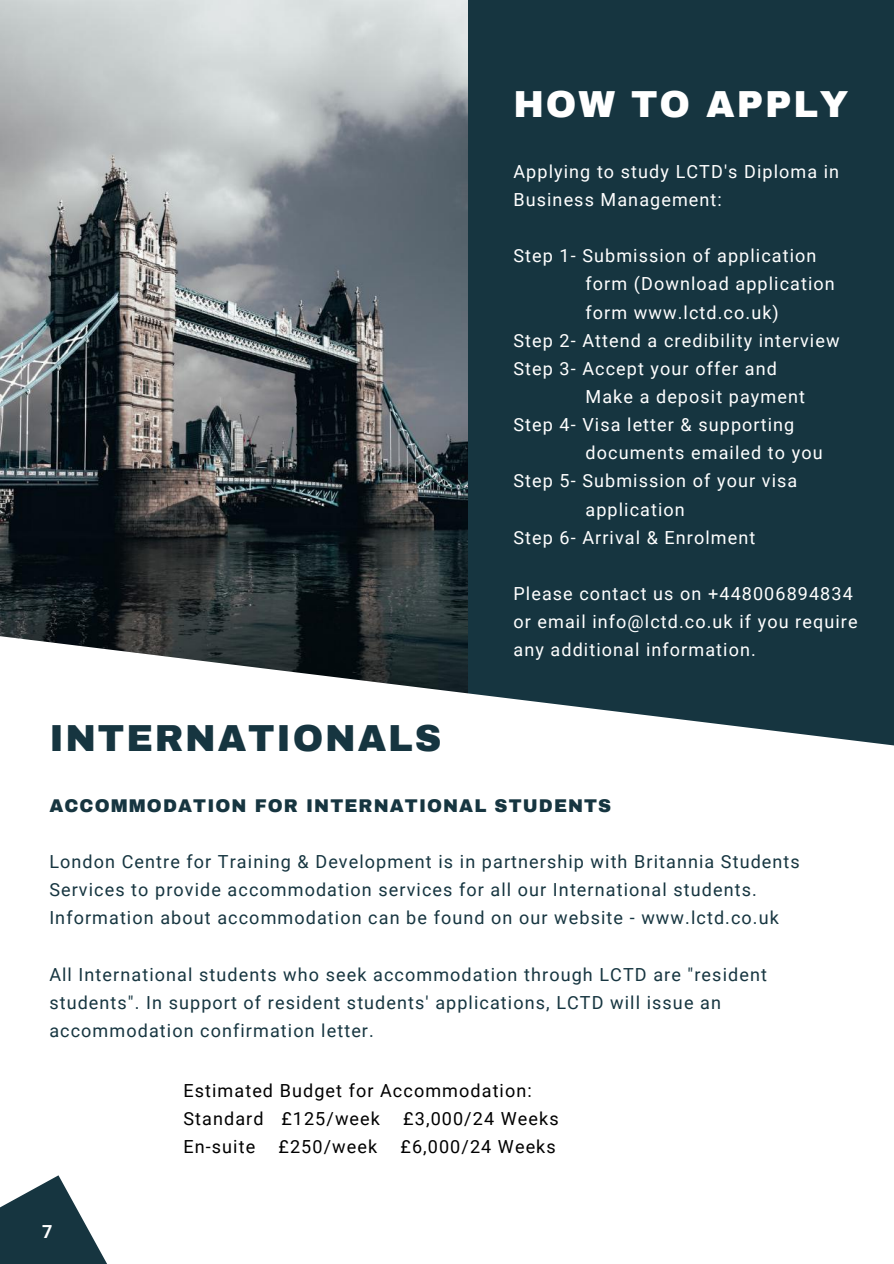
<style>
.page{position:relative;width:894px;height:1264px;background:#fff}
.page>*{position:absolute;margin:0;border:0;box-sizing:border-box;transform-origin:0 0}
.t1{font:900 36.75px "Archivo";letter-spacing:.05em;color:#163540}
.t2{font:900 36.75px "Archivo";letter-spacing:.05em;color:#fff}
.t3{font:18px/28.2px "Roboto";letter-spacing:.06em;color:#fff}
.t4{font:18px/28.2px "Roboto";letter-spacing:.06em;color:#163540}
.t5{font:18px/28.2px "Roboto";letter-spacing:.06em;color:#000}
.t6{font:900 18px "Archivo";letter-spacing:.06em;color:#163540}
.t7{font:700 18px "Roboto";color:#fff}
</style>
<div class="page">
<div style="left:0;top:0;width:893px;height:1263px;background:#163540"></div>
<img style="left:0;top:0;width:467px;height:632px">
<svg style="left:0;top:632px;width:893px;height:631px;background:#e8ebec"></svg>
<svg style="left:0;top:1175px;width:139px;height:88px"></svg>
<h1 class="t2" style="left:513px;top:85px;width:336px">HOW TO APPLY</h1>
<h1 class="t1" style="left:49px;top:719px;width:393px">INTERNATIONALS</h1>
<p class="t3" style="left:513px;top:157px;width:327px">Applying to study LCTD's Diploma in<br>Business Management:</p>
<p class="t3" style="left:513px;top:242px;width:304px">Step 1- Submission of application</p>
<p class="t3" style="left:585px;top:270px;width:251px">form (Download application</p>
<p class="t3" style="left:585px;top:298px;width:195px">form www.lctd.co.uk)</p>
<p class="t3" style="left:513px;top:326px;width:327px">Step 2- Attend a credibility interview</p>
<p class="t3" style="left:513px;top:354px;width:265px">Step 3- Accept your offer and</p>
<p class="t3" style="left:585px;top:383px;width:221px">Make a deposit payment</p>
<p class="t3" style="left:513px;top:411px;width:282px">Step 4- Visa letter &amp; supporting</p>
<p class="t3" style="left:585px;top:439px;width:238px">documents emailed to you</p>
<p class="t3" style="left:513px;top:467px;width:285px">Step 5- Submission of your visa</p>
<p class="t3" style="left:585px;top:495px;width:101px">application</p>
<p class="t3" style="left:513px;top:523px;width:243px">Step 6- Arrival &amp; Enrolment</p>
<p class="t3" style="left:513px;top:580px;width:345px">Please contact us on +448006894834 or email info@lctd.co.uk if you require any additional information.</p>
<p class="t6" style="left:49px;top:795px;width:563px">ACCOMMODATION FOR INTERNATIONAL STUDENTS</p>
<p class="t4" style="left:49px;top:847px;width:751px">London Centre for Training &amp; Development is in partnership with Britannia Students<br>Services to provide accommodation services for all our International students.<br>Information about accommodation can be found on our website - www.lctd.co.uk</p>
<p class="t4" style="left:49px;top:960px;width:718px">All International students who seek accommodation through LCTD are "resident students". In support of resident students' applications, LCTD will issue an accommodation confirmation letter.</p>
<p class="t5" style="left:183px;top:1076px;width:350px">Estimated Budget for Accommodation:<br>Standard £125/week</p>
<p class="t5" style="left:403px;top:1104px;width:157px">£3,000/24 Weeks</p>
<p class="t7" style="left:42px;top:1220px;width:12px">7</p>
<p class="t5" style="left:183px;top:1133px;width:73px">En-suite</p>
<p class="t5" style="left:278px;top:1133px;width:100px">£250/week</p>
<p class="t5" style="left:400px;top:1133px;width:157px">£6,000/24 Weeks</p>
</div>
